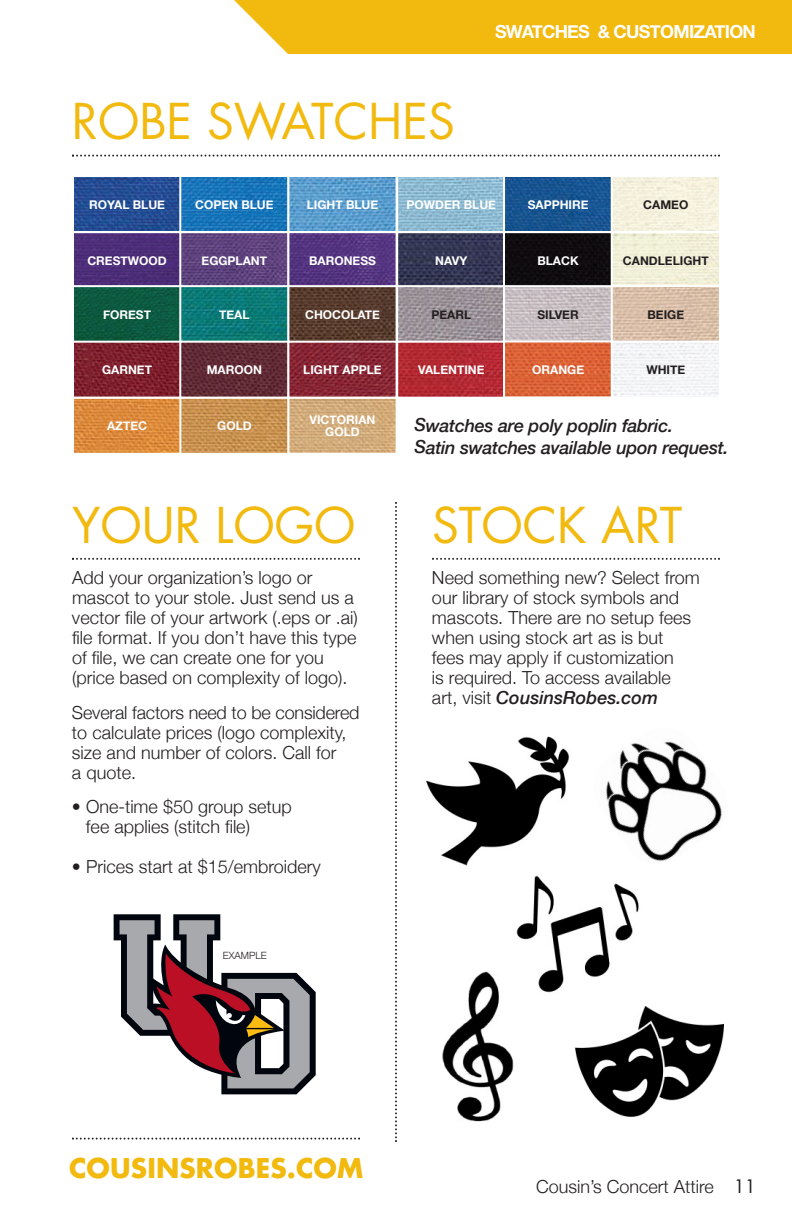
<style>
.page{position:relative;width:792px;height:1224px;background:#fff}
.page>*{position:absolute;margin:0;border:0;box-sizing:border-box;transform-origin:0 0}
.t1{font:48px "Futura Std";color:#f2b90f}
.t2{font:700 26.4px "Futura Std";letter-spacing:.005em;color:#f2b90f}
.t3{font:300 18px/20px "Helvetica Neue";color:#231f20}
.t4{font:italic 500 18px/22px "Helvetica Neue";letter-spacing:-.015em;color:#231f20}
.t5{font:700 18px "Helvetica Neue";letter-spacing:-.04em;color:#fff}
.t6{font:700 12px/12px "Helvetica Neue";color:#fff;text-align:center}
.t7{font:700 12px "Helvetica Neue";color:#231f20}
.t8{font:300 10px "Helvetica Neue";color:#231f20}
.s1{font-weight:500;font-style:italic}
.s2{font-family:"Futura Std";font-weight:400}
</style>
<div class="page">
<div style="left:234px;top:0;width:558px;height:54px;background:#f2b90f"></div>
<img style="left:442px;top:971px;width:72px;height:151px">
<img style="left:426px;top:736px;width:144px;height:130px">
<img style="left:606px;top:741px;width:116px;height:120px">
<div style="left:508px;top:873px;width:141px;height:122px;background:#fff;border-radius:36px"></div>
<img style="left:516px;top:875px;width:123px;height:118px">
<img style="left:575px;top:1007px;width:148px;height:110px">
<svg style="left:72px;top:558px;width:288px;height:2px"></svg>
<svg style="left:432px;top:558px;width:288px;height:2px"></svg>
<svg style="left:114px;top:914px;width:202px;height:180px"></svg>
<svg style="left:395px;top:502px;width:2px;height:640px"></svg>
<img style="left:75px;top:178px;width:211px;height:52px">
<div style="left:72px;top:175px;width:110px;height:58px;border:2px solid #fff"></div>
<div style="left:179px;top:175px;width:110px;height:58px;border:2px solid #fff"></div>
<img style="left:290px;top:178px;width:105px;height:52px">
<div style="left:287px;top:175px;width:111px;height:58px;border:2px solid #fff"></div>
<img style="left:399px;top:178px;width:211px;height:52px">
<div style="left:396px;top:175px;width:110px;height:58px;border:2px solid #fff"></div>
<div style="left:503px;top:175px;width:110px;height:58px;border:2px solid #fff"></div>
<img style="left:75px;top:234px;width:211px;height:106px">
<div style="left:72px;top:231px;width:110px;height:58px;border:2px solid #fff"></div>
<div style="left:179px;top:231px;width:110px;height:58px;border:2px solid #fff"></div>
<img style="left:290px;top:234px;width:105px;height:106px">
<div style="left:287px;top:231px;width:111px;height:58px;border:2px solid #fff"></div>
<img style="left:614px;top:178px;width:104px;height:52px">
<div style="left:611px;top:175px;width:110px;height:58px;border:2px solid #fff"></div>
<img style="left:399px;top:234px;width:211px;height:162px">
<div style="left:396px;top:231px;width:110px;height:58px;border:2px solid #fff"></div>
<div style="left:396px;top:285px;width:110px;height:58px;border:2px solid #fff"></div>
<div style="left:72px;top:285px;width:110px;height:58px;border:2px solid #fff"></div>
<div style="left:179px;top:285px;width:110px;height:58px;border:2px solid #fff"></div>
<div style="left:287px;top:285px;width:111px;height:58px;border:2px solid #fff"></div>
<div style="left:503px;top:231px;width:110px;height:58px;border:2px solid #fff"></div>
<img style="left:75px;top:344px;width:211px;height:52px">
<div style="left:72px;top:341px;width:110px;height:58px;border:2px solid #fff"></div>
<div style="left:179px;top:341px;width:110px;height:58px;border:2px solid #fff"></div>
<img style="left:290px;top:344px;width:105px;height:52px">
<div style="left:287px;top:341px;width:111px;height:58px;border:2px solid #fff"></div>
<div style="left:396px;top:341px;width:110px;height:58px;border:2px solid #fff"></div>
<div style="left:503px;top:285px;width:110px;height:58px;border:2px solid #fff"></div>
<img style="left:75px;top:400px;width:320px;height:52px">
<div style="left:72px;top:397px;width:110px;height:58px;border:2px solid #fff"></div>
<img style="left:614px;top:234px;width:104px;height:106px">
<div style="left:611px;top:231px;width:110px;height:58px;border:2px solid #fff"></div>
<div style="left:503px;top:340px;width:110px;height:58px;border:2px solid #fff"></div>
<div style="left:611px;top:285px;width:110px;height:58px;border:2px solid #fff"></div>
<img style="left:614px;top:344px;width:104px;height:52px">
<div style="left:611px;top:341px;width:110px;height:58px;border:2px solid #fff"></div>
<div style="left:179px;top:397px;width:111px;height:58px;border:2px solid #fff"></div>
<div style="left:287px;top:397px;width:111px;height:58px;border:2px solid #fff"></div>
<svg style="left:72px;top:155px;width:648px;height:2px"></svg>
<svg style="left:72px;top:1138px;width:288px;height:2px"></svg>
<h1 class="t1" style="left:72px;top:95px;width:384px">ROBE SWATCHES</h1>
<p class="t5" style="left:495px;top:20px;width:262px">SWATCHES &amp; CUSTOMIZATION</p>
<p class="t6" style="left:89px;top:198px;width:78px">ROYAL BLUE</p>
<p class="t6" style="left:195px;top:198px;width:80px">COPEN BLUE</p>
<p class="t6" style="left:307px;top:198px;width:73px">LIGHT BLUE</p>
<p class="t6" style="left:406px;top:198px;width:91px">POWDER BLUE</p>
<p class="t6" style="left:528px;top:198px;width:62px">SAPPHIRE</p>
<p class="t7" style="left:643px;top:197px;width:47px">CAMEO</p>
<p class="t6" style="left:87px;top:254px;width:81px">CRESTWOOD</p>
<p class="t6" style="left:202px;top:254px;width:67px">EGGPLANT</p>
<p class="t6" style="left:309px;top:254px;width:68px">BARONESS</p>
<p class="t6" style="left:435px;top:254px;width:34px">NAVY</p>
<p class="t6" style="left:537px;top:254px;width:43px">BLACK</p>
<p class="t7" style="left:623px;top:253px;width:87px">CANDLELIGHT</p>
<p class="t6" style="left:103px;top:308px;width:50px">FOREST</p>
<p class="t6" style="left:219px;top:308px;width:32px">TEAL</p>
<p class="t6" style="left:305px;top:308px;width:76px">CHOCOLATE</p>
<p class="t7" style="left:431px;top:307px;width:41px">PEARL</p>
<p class="t7" style="left:537px;top:307px;width:43px">SILVER</p>
<p class="t7" style="left:648px;top:307px;width:38px">BEIGE</p>
<p class="t6" style="left:102px;top:364px;width:51px">GARNET</p>
<p class="t6" style="left:207px;top:364px;width:57px">MAROON</p>
<p class="t6" style="left:303px;top:364px;width:80px">LIGHT APPLE</p>
<p class="t6" style="left:418px;top:364px;width:68px">VALENTINE</p>
<p class="t6" style="left:532px;top:363px;width:53px">ORANGE</p>
<p class="t7" style="left:646px;top:363px;width:40px">WHITE</p>
<p class="t6" style="left:107px;top:420px;width:41px">AZTEC</p>
<p class="t6" style="left:217px;top:420px;width:36px">GOLD</p>
<p class="t6" style="left:310px;top:414px;width:67px">VICTORIAN<br>GOLD</p>
<p class="t4" style="left:414px;top:414px;width:316px">Swatches are poly poplin fabric.<br>Satin swatches available upon request.</p>
<h1 class="t1" style="left:72px;top:498px;width:285px">YOUR LOGO</h1>
<p class="t3" style="left:72px;top:567px;width:287px">add your organization’s logo or mascot to your stole. just send us a vector file of your artwork (.eps or .ai) file format. if you don’t have this type of file, we can create one for you (price based on complexity of logo).</p>
<p class="t3" style="left:72px;top:702px;width:289px">Several factors need to be considered to calculate prices (logo complexity, size and number of colors. Call for<br>a quote.</p>
<p class="t3" style="left:86px;top:796px;width:207px;text-indent:-14px">• One-time $50 group setup fee applies (stitch file)</p>
<p class="t3" style="left:72px;top:857px;width:250px">• prices start at $15/embroidery</p>
<h1 class="t1" style="left:432px;top:498px;width:252px">STOCK ART</h1>
<p class="t3" style="left:432px;top:567px;width:269px">Need something new? Select from our library of stock symbols and mascots. there are no setup fees when using stock art as is but fees may apply if customization<br>is required. to access available art, visit <span class="s1">CousinsRobes.com</span></p>
<p class="t8" style="left:223px;top:949px;width:45px">eXaMpLe</p>
<h2 class="t2" style="left:69px;top:1153px;width:296px">COUSINSROBES.COM</h2>
<p class="t3" style="left:536px;top:1176px;width:221px">Cousin’s Concert attire <span class="s2">11</span></p>
</div>
